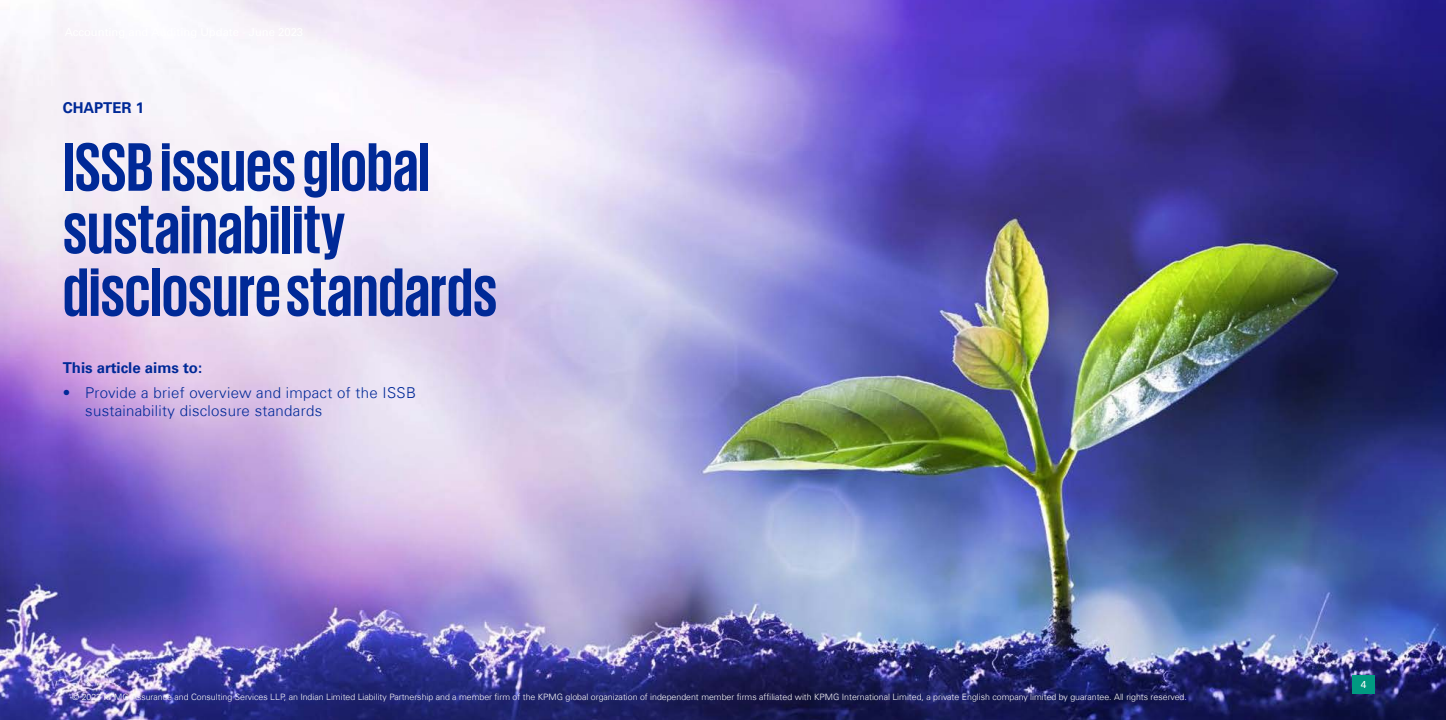
<style>
.page{position:relative;width:1446px;height:720px;background:#fff}
.page>*{position:absolute;margin:0;border:0;box-sizing:border-box;transform-origin:0 0}
.t1{font:700 70px/62.5px "KPMG";color:#002997}
.t2{font:300 15px/18px "Universfor KPMG";letter-spacing:.02em;color:#002997}
.t3{font:700 15px "Universfor KPMG";color:#002997}
.t4{font:10px "Universfor KPMG";color:#fff}
.t5{font:300 8.75px "Universfor KPMG";color:#fff}
</style>
<div class="page">
<img style="left:0;top:0;width:1446px;height:719px">
<div style="left:1352px;top:675px;width:23px;height:18px;background:#009a81"></div>
<h2 class="t3" style="left:63px;top:99px;width:83px">CHAPTER 1</h2>
<h1 class="t1" style="left:63px;top:133px;width:436px">ISSB issues global sustainability disclosure standards</h1>
<h2 class="t3" style="left:63px;top:359px;width:141px">This article aims to:</h2>
<h2 class="t2" style="left:85px;top:384px;width:332px;text-indent:-23px">• Provide a brief overview and impact of the ISSB sustainability disclosure standards</h2>
<p class="t5" style="left:72px;top:691px;width:1116px">© 2023 KPMG Assurance and Consulting Services LLP, an Indian Limited Liability Partnership and a member firm of the KPMG global organization of independent member firms affiliated with KPMG International Limited, a private English company limited by guarantee. All rights reserved.</p>
<p class="t4" style="left:1361px;top:678px;width:7px">4</p>
</div>
